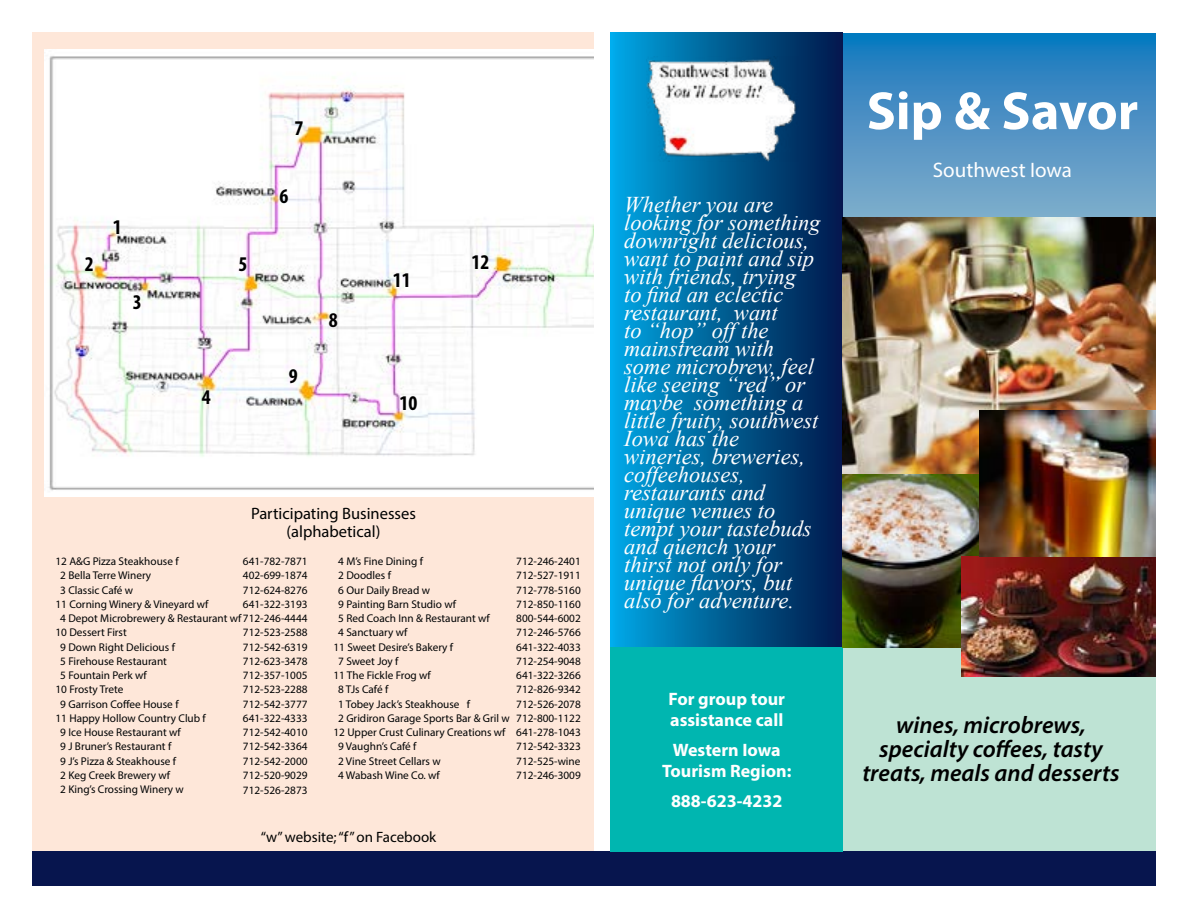
<style>
.page{position:relative;width:1188px;height:918px;background:#fff}
.page>*{position:absolute;margin:0;border:0;box-sizing:border-box;transform-origin:0 0}
.t1{font:700 54px "Myriad Pro";color:#fff}
.t2{font:italic 600 24px/24px "Myriad Pro";color:#000;text-align:center}
.t3{font:italic 22.5px/18px "Times New Roman";color:#fff}
.t4{font:700 condensed 21px "Myriad Pro";color:#000}
.t5{font:21px "Myriad Pro";color:#fff}
.t6{font:700 18px/21px "Myriad Pro";color:#fff}
.t7{font:16.5px/18px "Myriad Pro";color:#000101;text-align:center}
.t8{font:15px "Myriad Pro";color:#000100}
.t9{font:11.25px/14.2px "Myriad Pro";color:#000203;text-align:justify}
</style>
<div class="page">
<div style="left:633px;top:647px;width:523px;height:204px;background:#bee3d4"></div>
<svg style="left:842px;top:33px;width:314px;height:288px;background:#4a90c2"></svg>
<div style="left:610px;top:32px;width:232px;height:671px;background:linear-gradient(to right,#00a7e3,#011748)"></div>
<div style="left:32px;top:32px;width:562px;height:821px;background:#fee7d9"></div>
<div style="left:32px;top:851px;width:1124px;height:35px;background:#07154e"></div>
<div style="left:610px;top:647px;width:232px;height:204px;background:#00b6b0"></div>
<img style="left:44px;top:49px;width:550px;height:447px">
<img style="left:843px;top:218px;width:313px;height:261px">
<img style="left:842px;top:475px;width:137px;height:172px">
<img style="left:961px;top:557px;width:194px;height:120px">
<img style="left:979px;top:410px;width:176px;height:147px">
<img style="left:646px;top:56px;width:152px;height:106px">
<h3 class="t4" style="left:295px;top:114px;width:10px">7</h3>
<h3 class="t4" style="left:85px;top:251px;width:10px">2</h3>
<h3 class="t4" style="left:113px;top:214px;width:10px">1</h3>
<h3 class="t4" style="left:133px;top:289px;width:10px">3</h3>
<h3 class="t4" style="left:238px;top:251px;width:10px">5</h3>
<h3 class="t4" style="left:202px;top:384px;width:10px">4</h3>
<h3 class="t4" style="left:280px;top:183px;width:10px">6</h3>
<h3 class="t4" style="left:289px;top:363px;width:10px">9</h3>
<h3 class="t4" style="left:329px;top:306px;width:10px">8</h3>
<h3 class="t4" style="left:393px;top:267px;width:19px">11</h3>
<h3 class="t4" style="left:399px;top:390px;width:19px">10</h3>
<h3 class="t4" style="left:472px;top:248px;width:19px">12</h3>
<h3 class="t7" style="left:251px;top:504px;width:166px">Participating Businesses (alphabetical)</h3>
<p class="t9" style="left:338px;top:554px;width:86px">4 M’s Fine Dining f</p>
<p class="t9" style="left:338px;top:568px;width:54px">2 Doodles f</p>
<p class="t9" style="left:338px;top:582px;width:93px">6 Our Daily Bread w</p>
<p class="t9" style="left:338px;top:597px;width:119px">9 Painting Barn Studio wf</p>
<p class="t9" style="left:338px;top:611px;width:153px">5 Red Coach Inn &amp; Restaurant wf</p>
<p class="t9" style="left:338px;top:625px;width:71px">4 Sanctuary wf</p>
<p class="t9" style="left:333px;top:640px;width:121px">11 Sweet Desire’s Bakery f</p>
<p class="t9" style="left:338px;top:654px;width:62px">7 Sweet Joy f</p>
<p class="t9" style="left:333px;top:668px;width:99px">11 The Fickle Frog wf</p>
<p class="t9" style="left:338px;top:682px;width:52px">8 TJs Café f</p>
<p class="t9" style="left:338px;top:697px;width:133px">1 Tobey Jack’s Steakhouse f</p>
<p class="t9" style="left:338px;top:711px;width:173px">2 Gridiron Garage Sports Bar &amp; Gril w</p>
<p class="t9" style="left:333px;top:725px;width:174px">12 Upper Crust Culinary Creations wf</p>
<p class="t9" style="left:338px;top:739px;width:80px">9 Vaughn’s Café f</p>
<p class="t9" style="left:338px;top:754px;width:104px">2 Vine Street Cellars w</p>
<p class="t9" style="left:338px;top:768px;width:103px">4 Wabash Wine Co. wf</p>
<p class="t9" style="left:55px;top:554px;width:125px">12 A&amp;G Pizza Steakhouse f</p>
<p class="t9" style="left:60px;top:568px;width:93px">2 Bella Terre Winery</p>
<p class="t9" style="left:60px;top:582px;width:75px">3 Classic Café w</p>
<p class="t9" style="left:55px;top:597px;width:155px">11 Corning Winery &amp; Vineyard wf</p>
<p class="t9" style="left:60px;top:611px;width:249px">4 Depot Microbrewery &amp; Restaurant wf712-246-4444</p>
<p class="t9" style="left:55px;top:625px;width:73px">10 Dessert First</p>
<p class="t9" style="left:60px;top:640px;width:116px">9 Down Right Delicious f</p>
<p class="t9" style="left:60px;top:654px;width:108px">5 Firehouse Restaurant</p>
<p class="t9" style="left:60px;top:668px;width:88px">5 Fountain Perk wf</p>
<p class="t9" style="left:55px;top:682px;width:69px">10 Frosty Trete</p>
<p class="t9" style="left:60px;top:697px;width:120px">9 Garrison Coffee House f</p>
<p class="t9" style="left:55px;top:711px;width:152px">11 Happy Hollow Country Club f</p>
<p class="t9" style="left:60px;top:725px;width:122px">9 Ice House Restaurant wf</p>
<p class="t9" style="left:60px;top:739px;width:113px">9 J Bruner’s Restaurant f</p>
<p class="t9" style="left:60px;top:754px;width:117px">9 J’s Pizza &amp; Steakhouse f</p>
<p class="t9" style="left:60px;top:768px;width:111px">2 Keg Creek Brewery wf</p>
<p class="t9" style="left:60px;top:782px;width:125px">2 King’s Crossing Winery w</p>
<p class="t9" style="left:243px;top:554px;width:66px">641-782-7871<br>402-699-1874<br>712-624-8276<br>641-322-3193</p>
<p class="t9" style="left:243px;top:625px;width:66px">712-523-2588<br>712-542-6319<br>712-623-3478<br>712-357-1005<br>712-523-2288<br>712-542-3777<br>641-322-4333<br>712-542-4010<br>712-542-3364<br>712-542-2000<br>712-520-9029<br>712-526-2873</p>
<h3 class="t8" style="left:261px;top:828px;width:177px">“w” website; “f” on Facebook</h3>
<p class="t9" style="left:516px;top:554px;width:66px">712-246-2401<br>712-527-1911<br>712-778-5160<br>712-850-1160<br>800-544-6002<br>712-246-5766<br>641-322-4033<br>712-254-9048<br>641-322-3266<br>712-826-9342<br>712-526-2078<br>712-800-1122<br>641-278-1043<br>712-542-3323<br>712-525-wine 712-246-3009</p>
<p class="t3" style="left:624px;top:195px;width:198px">Whether you are looking for something downright delicious, want to paint and sip with friends, trying<br>to find an eclectic restaurant, want<br>to “hop” off the mainstream with some microbrew, feel like seeing “red” or maybe something a little fruity, southwest<br>Iowa has the wineries, breweries, coffeehouses, restaurants and unique venues to tempt your tastebuds and quench your thirst not only for unique flavors, but also for adventure.</p>
<h3 class="t6" style="left:668px;top:687px;width:118px">For group tour assistance call</h3>
<h3 class="t6" style="left:662px;top:738px;width:131px;text-align:center">Western Iowa<br>Tourism Region:</h3>
<h3 class="t6" style="left:671px;top:789px;width:113px">888-623-4232</h3>
<h1 class="t1" style="left:867px;top:76px;width:273px">Sip &amp; Savor</h1>
<h3 class="t5" style="left:933px;top:157px;width:141px">Southwest Iowa</h3>
<h2 class="t2" style="left:862px;top:712px;width:259px">wines, microbrews, specialty coffees, tasty treats, meals and desserts</h2>
</div>
